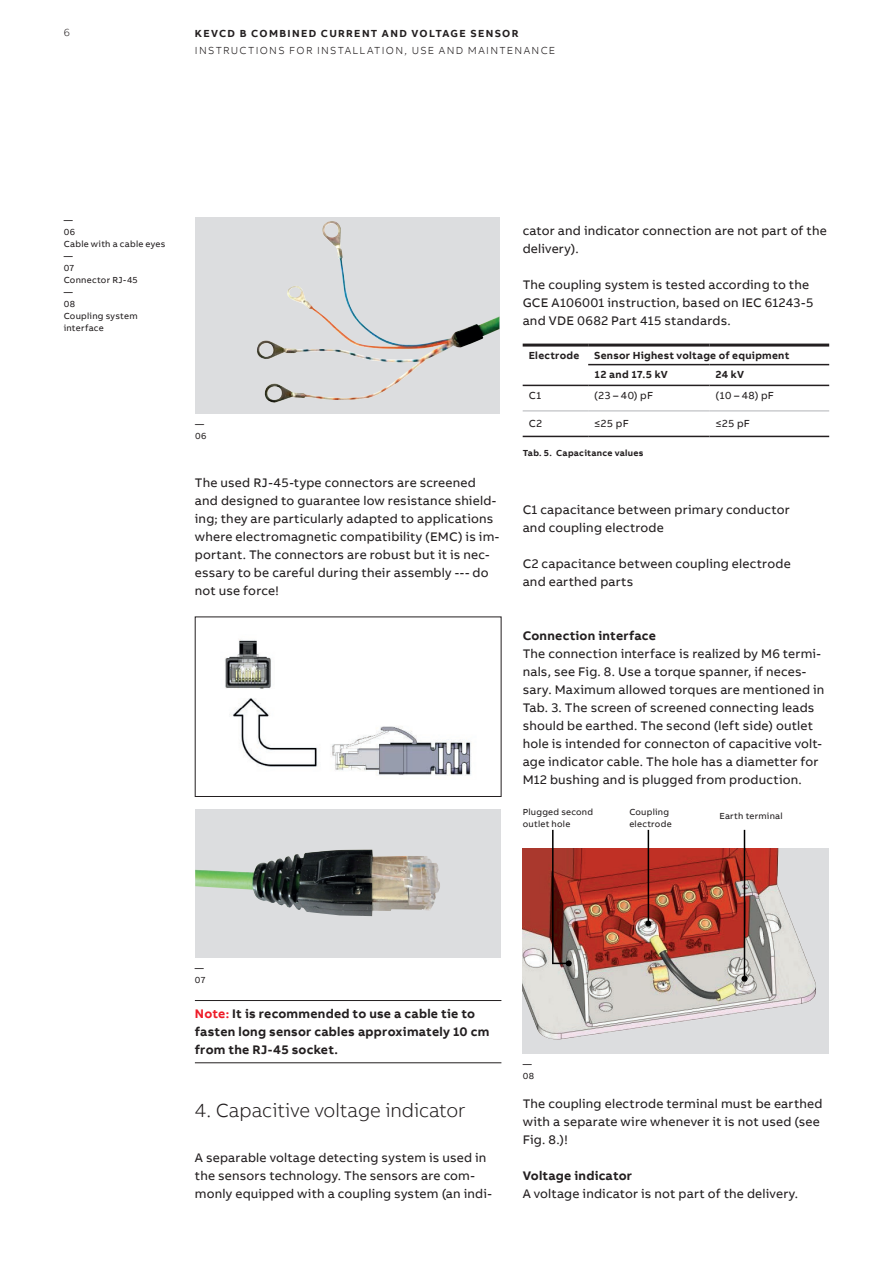
<style>
.page{position:relative;width:893px;height:1263px;background:#fff}
.page>*{position:absolute;margin:0;border:0;box-sizing:border-box;transform-origin:0 0}
.Lead_13pt_18pt{font:300 19.5px "AB Bvoice";letter-spacing:-.005em;color:#231f20}
.Copytext_8_5pt_12pt{font:12.75px/18px "AB Bvoice";letter-spacing:.015em;color:#231f20}
.Copytext_Attention{font:700 12.75px/18px "AB Bvoice";letter-spacing:.02em;color:#231f20}
.Paragraph_Title_8_5p{font:700 12.75px "AB Bvoice";letter-spacing:.02em;color:#231f20}
.Table_Title_Left_7pt{font:700 10.5px "AB Bvoice";letter-spacing:.03em;color:#231f20}
.t1{font:300 10.5px "AB Bvoice";letter-spacing:.12em;color:#231f20}
.Table_Title_Left_7pt-2{font:700 10.5px "AB Bvoice";letter-spacing:.13em;color:#231f20}
.Table_Content_Left_7{font:10.5px "AB Bvoice";letter-spacing:.025em;color:#231f20}
.Caption_6pt_8pt{font:9px/12px "AB Bvoice";letter-spacing:.025em;color:#231f20}
.Caption_6pt_8pt-2{font:700 9px "AB Bvoice";letter-spacing:.03em;color:#231f20}
.s1{color:#ee1c28}
</style>
<div class="page">
<hr style="left:195px;top:1000px;width:306px;height:1px;background:#231f20">
<hr style="left:195px;top:1062px;width:306px;height:1px;background:#231f20">
<hr style="left:523px;top:344px;width:65px;height:3px;background:#231f20">
<hr style="left:588px;top:344px;width:121px;height:3px;background:#231f20">
<hr style="left:709px;top:344px;width:120px;height:3px;background:#231f20">
<hr style="left:588px;top:364px;width:121px;height:1px;background:#231f20">
<hr style="left:709px;top:364px;width:120px;height:1px;background:#231f20">
<hr style="left:523px;top:385px;width:65px;height:1px;background:#231f20">
<hr style="left:588px;top:385px;width:121px;height:1px;background:#231f20">
<hr style="left:709px;top:385px;width:120px;height:1px;background:#231f20">
<hr style="left:523px;top:436px;width:65px;height:1px;background:#231f20">
<hr style="left:588px;top:436px;width:121px;height:1px;background:#231f20">
<hr style="left:709px;top:436px;width:120px;height:1px;background:#231f20">
<hr style="left:523px;top:410px;width:65px;height:1px;background:#b2b3b7">
<hr style="left:588px;top:410px;width:121px;height:1px;background:#b2b3b7">
<hr style="left:709px;top:410px;width:120px;height:1px;background:#b2b3b7">
<div style="left:195px;top:217px;width:305px;height:197px;background:#dcdddf"></div>
<img style="left:257px;top:221px;width:242px;height:182px">
<img style="left:225px;top:639px;width:246px;height:137px">
<div style="left:195px;top:617px;width:306px;height:180px;border:1px solid #231f20"></div>
<div style="left:195px;top:809px;width:306px;height:148px;background:#dcdddf"></div>
<img style="left:195px;top:849px;width:245px;height:67px">
<img style="left:523px;top:848px;width:306px;height:206px">
<hr style="left:552px;top:830px;width:2px;height:133px;background:#000">
<svg style="left:552px;top:960px;width:20px;height:6px"></svg>
<hr style="left:648px;top:830px;width:1px;height:94px;background:#000">
<svg style="left:645px;top:921px;width:6px;height:6px"></svg>
<hr style="left:744px;top:830px;width:1px;height:149px;background:#000">
<svg style="left:741px;top:976px;width:6px;height:6px"></svg>
<p class="t1" style="left:64px;top:26px;width:8px">6</p>
<p class="Table_Title_Left_7pt-2" style="left:195px;top:27px;width:325px">KEVCD B COMBINED CURRENT AND VOLTAGE SENSOR</p>
<p class="t1" style="left:195px;top:44px;width:362px">INSTRUCTIONS FOR INSTALLATION, USE AND MAINTENANCE</p>
<p class="Caption_6pt_8pt" style="left:64px;top:214px;width:10px">—</p>
<p class="Caption_6pt_8pt" style="left:64px;top:226px;width:13px">06</p>
<p class="Caption_6pt_8pt" style="left:64px;top:238px;width:103px">Cable with a cable eyes</p>
<p class="Caption_6pt_8pt" style="left:64px;top:250px;width:10px">—</p>
<p class="Caption_6pt_8pt" style="left:64px;top:262px;width:12px">07</p>
<p class="Caption_6pt_8pt" style="left:64px;top:274px;width:75px">Connector RJ-45</p>
<p class="Caption_6pt_8pt" style="left:64px;top:286px;width:10px">—</p>
<p class="Caption_6pt_8pt" style="left:64px;top:298px;width:13px">08</p>
<p class="Caption_6pt_8pt" style="left:64px;top:310px;width:75px">Coupling system interface</p>
<p class="Caption_6pt_8pt" style="left:195px;top:418px;width:10px">—</p>
<p class="Caption_6pt_8pt" style="left:195px;top:430px;width:13px">06</p>
<p class="Copytext_8_5pt_12pt" style="left:195px;top:474px;width:306px">The used RJ-45-type connectors are screened and designed to guarantee low resistance shield&shy;ing; they are particularly adapted to applications where electromagnetic compatibility (EMC) is im&shy;portant. The connectors are robust but it is nec&shy;essary to be careful during their assembly --- do not use force!</p>
<p class="Copytext_8_5pt_12pt" style="left:523px;top:222px;width:306px">cator and indicator connection are not part of the delivery).</p>
<p class="Copytext_8_5pt_12pt" style="left:523px;top:276px;width:292px">The coupling system is tested according to the<br>GCE A106001 instruction, based on IEC 61243-5 and VDE 0682 Part 415 standards.</p>
<p class="Table_Title_Left_7pt" style="left:529px;top:348px;width:52px">Electrode</p>
<p class="Table_Title_Left_7pt" style="left:594px;top:348px;width:197px">Sensor Highest voltage of equipment</p>
<p class="Table_Title_Left_7pt" style="left:594px;top:368px;width:75px">12 and 17.5 kV</p>
<p class="Table_Title_Left_7pt" style="left:715px;top:368px;width:30px">24 kV</p>
<p class="Table_Content_Left_7" style="left:529px;top:389px;width:15px">C1</p>
<p class="Table_Content_Left_7" style="left:594px;top:389px;width:61px">(23 – 40) pF</p>
<p class="Table_Content_Left_7" style="left:715px;top:389px;width:60px">(10 – 48) pF</p>
<p class="Table_Content_Left_7" style="left:529px;top:417px;width:15px">C2</p>
<p class="Table_Content_Left_7" style="left:594px;top:417px;width:36px">≤25 pF</p>
<p class="Table_Content_Left_7" style="left:715px;top:417px;width:36px">≤25 pF</p>
<p class="Caption_6pt_8pt-2" style="left:523px;top:447px;width:122px">Tab. 5. Capacitance values</p>
<p class="Copytext_8_5pt_12pt" style="left:523px;top:501px;width:269px">C1 capacitance between primary conductor and coupling electrode</p>
<p class="Copytext_8_5pt_12pt" style="left:523px;top:555px;width:270px">C2 capacitance between coupling electrode and earthed parts</p>
<p class="Paragraph_Title_8_5p" style="left:523px;top:627px;width:135px">Connection interface</p>
<p class="Copytext_8_5pt_12pt" style="left:523px;top:645px;width:303px">The connection interface is realized by M6 termi&shy;nals, see Fig. 8. Use a torque spanner, if neces&shy;sary. Maximum allowed torques are mentioned in Tab. 3. The screen of screened connecting leads should be earthed. The second (left side) outlet hole is intended for connecton of capacitive volt&shy;age indicator cable. The hole has a diametter for M12 bushing and is plugged from production.</p>
<p class="Caption_6pt_8pt" style="left:523px;top:806px;width:72px">Plugged second</p>
<p class="Caption_6pt_8pt" style="left:523px;top:818px;width:49px">outlet hole</p>
<p class="Caption_6pt_8pt" style="left:629px;top:806px;width:41px">Coupling</p>
<p class="Caption_6pt_8pt" style="left:629px;top:818px;width:44px">electrode</p>
<p class="Caption_6pt_8pt" style="left:719px;top:810px;width:65px">Earth terminal</p>
<p class="Caption_6pt_8pt" style="left:195px;top:962px;width:10px">—</p>
<p class="Caption_6pt_8pt" style="left:195px;top:974px;width:12px">07</p>
<p class="Copytext_Attention" style="left:195px;top:1004px;width:296px"><span class="s1">Note:</span> It is recommended to use a cable tie to fasten long sensor cables approximately 10 cm from the RJ-45 socket.</p>
<p class="Lead_13pt_18pt" style="left:195px;top:1099px;width:272px">4. Capacitive voltage indicator</p>
<p class="Copytext_8_5pt_12pt" style="left:195px;top:1149px;width:298px">A separable voltage detecting system is used in the sensors technology. The sensors are com&shy;monly equipped with a coupling system (an indi-</p>
<p class="Caption_6pt_8pt" style="left:523px;top:1058px;width:10px">—</p>
<p class="Caption_6pt_8pt" style="left:523px;top:1070px;width:13px">08</p>
<p class="Copytext_8_5pt_12pt" style="left:523px;top:1095px;width:301px">The coupling electrode terminal must be earthed with a separate wire whenever it is not used (see<br>Fig. 8.)!</p>
<p class="Paragraph_Title_8_5p" style="left:523px;top:1167px;width:111px">Voltage indicator</p>
<p class="Copytext_8_5pt_12pt" style="left:523px;top:1185px;width:277px">A voltage indicator is not part of the delivery.</p>
</div>
